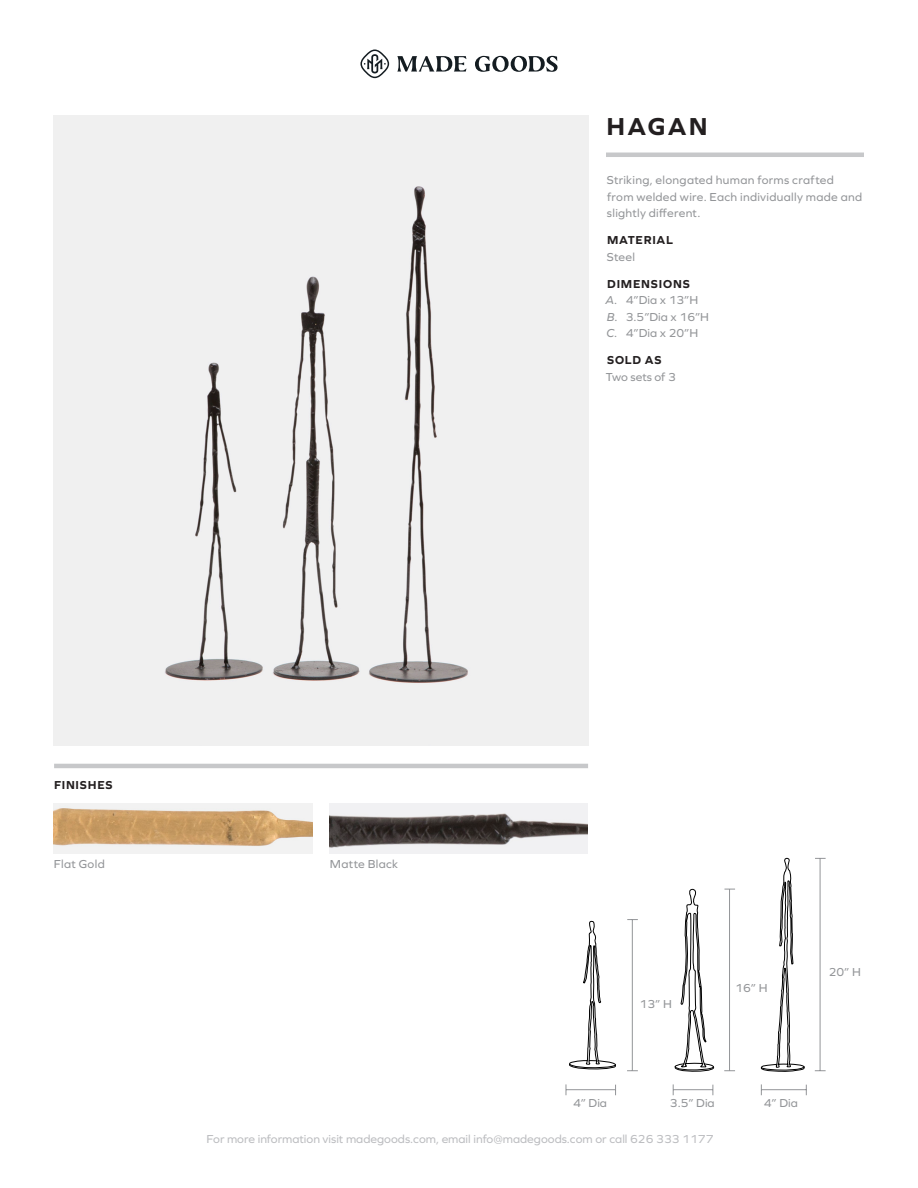
<style>
.page{position:relative;width:918px;height:1188px;background:#fff}
.page>*{position:absolute;margin:0;border:0;box-sizing:border-box;transform-origin:0 0}
.t1{font:700 25.5px "Graphie";letter-spacing:.085em;color:#231f20}
.t2{font:12px/16.5px "Graphie";letter-spacing:.025em;color:#939598}
.t3{font:12px "Graphie";color:#bcbdc0}
.t4{font:700 12px "Graphie";letter-spacing:.065em;color:#231f20}
.t5{font:12px "Graphie";letter-spacing:-.005em;color:#939598}
.s1{font-style:italic}
</style>
<div class="page">
<hr style="left:606px;top:153px;width:258px;height:4px;background:#c7c8ca">
<svg style="left:397px;top:56px;width:161px;height:16px"></svg>
<svg style="left:360px;top:50px;width:29px;height:28px"></svg>
<hr style="left:54px;top:764px;width:534px;height:4px;background:#c7c8ca">
<div style="left:54px;top:116px;width:534px;height:629px;background:#f0f0f0"></div>
<img style="left:54px;top:803px;width:258px;height:51px">
<img style="left:330px;top:803px;width:258px;height:51px">
<svg style="left:674px;top:889px;width:40px;height:183px"></svg>
<hr style="left:632px;top:920px;width:1px;height:151px;background:#939598">
<hr style="left:673px;top:1089px;width:40px;height:1px;background:#939598">
<hr style="left:729px;top:889px;width:1px;height:182px;background:#939598">
<hr style="left:820px;top:858px;width:1px;height:213px;background:#939598">
<svg style="left:760px;top:857px;width:47px;height:238px"></svg>
<svg style="left:566px;top:921px;width:50px;height:175px"></svg>
<p class="t1" style="left:607px;top:111px;width:103px">HAGAN</p>
<p class="t4" style="left:54px;top:778px;width:60px">FINISHES</p>
<p class="t2" style="left:54px;top:855px;width:52px">Flat Gold</p>
<p class="t2" style="left:330px;top:855px;width:70px">Matte Black</p>
<p class="t2" style="left:607px;top:172px;width:257px">Striking, elongated human forms crafted from welded wire. Each individually made and slightly different.</p>
<p class="t4" style="left:607px;top:233px;width:67px">MATERIAL</p>
<p class="t2" style="left:607px;top:248px;width:30px">Steel</p>
<p class="t4" style="left:607px;top:277px;width:84px">DIMENSIONS</p>
<p class="t2" style="left:606px;top:292px;width:94px"><span class="s1">A</span>. 4”Dia x 13”H</p>
<p class="t2" style="left:607px;top:308px;width:104px"><span class="s1">B</span>. 3.5”Dia x 16”H</p>
<p class="t2" style="left:606px;top:325px;width:93px"><span class="s1">C</span>. 4”Dia x 20”H</p>
<p class="t4" style="left:607px;top:353px;width:56px">SOLD AS</p>
<p class="t5" style="left:606px;top:370px;width:72px">Two sets of 3</p>
<p class="t2" style="left:640px;top:995px;width:34px">13” H</p>
<p class="t2" style="left:735px;top:980px;width:34px">16” H</p>
<p class="t2" style="left:829px;top:963px;width:34px">20” H</p>
<p class="t2" style="left:573px;top:1094px;width:36px">4” Dia</p>
<p class="t2" style="left:670px;top:1094px;width:46px">3.5” Dia</p>
<p class="t2" style="left:764px;top:1094px;width:36px">4” Dia</p>
<p class="t3" style="left:207px;top:1132px;width:508px">For more information visit madegoods.com, email info@madegoods.com or call 626 333 1177</p>
</div>
